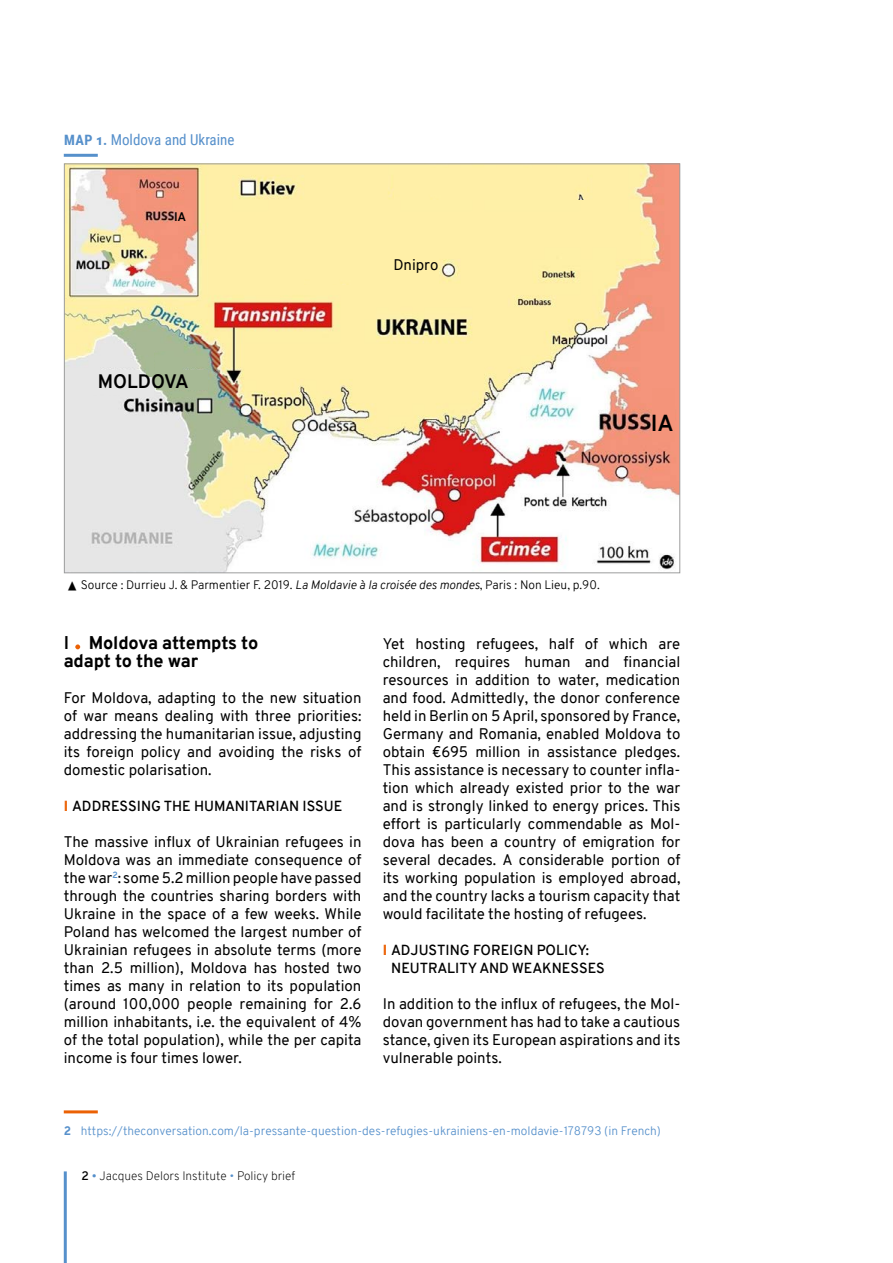
<style>
.page{position:relative;width:893px;height:1263px;background:#fff}
.page>*{position:absolute;margin:0;border:0;box-sizing:border-box;transform-origin:0 0}
.t1{font:700 22.65px "Overpass";color:#000}
.t2{font:700 19.05px "Overpass";color:#000}
.t3{font:800 18px/18px "Overpass";letter-spacing:-.01em;color:#000}
.t4{font:15px/18px "Overpass";color:#000;text-align:justify}
.t5{font:15px "Roboto Condensed";color:#5690cb}
.t6{font:600 14.25px/18px "Overpass";color:#000}
.t7{font:700 12.15px "Overpass";color:#000}
.t8{font:300 12px "Overpass";color:#5690cb}
.t9{font:300 12px "Overpass";color:#000}
.t10{font:200 12px "Overpass";color:#000}
.s1{font-weight:700;font-size:14.25px}
.s2{font-family:"DejaVu Serif Condensed";font-weight:400}
.s3{font-style:italic}
.s4{font-weight:700}
.s5{font-weight:900;color:#eb6104}
.s6{font-weight:800}
.s7{font-weight:600}
.s8{font-weight:300;color:#5690cb}
.s9{color:#5690cb}
</style>
<div class="page">
<hr style="left:64px;top:1171px;width:3px;height:92px;background:#5690cb">
<svg style="left:75px;top:644px;width:5px;height:5px"></svg>
<hr style="left:64px;top:1110px;width:34px;height:3px;background:#eb6104">
<hr style="left:64px;top:154px;width:34px;height:3px;background:#5690cb">
<img style="left:66px;top:165px;width:612px;height:406px">
<div style="left:304px;top:253px;width:135px;height:31px;background:#ffefa7"></div>
<div style="left:394px;top:169px;width:193px;height:30px;background:#ffefa7"></div>
<img style="left:94px;top:371px;width:46px;height:25px">
<img style="left:104px;top:376px;width:48px;height:15px">
<img style="left:109px;top:384px;width:46px;height:7px">
<img style="left:156px;top:387px;width:16px;height:3px">
<img style="left:172px;top:371px;width:35px;height:19px">
<img style="left:146px;top:358px;width:36px;height:19px">
<img style="left:155px;top:352px;width:19px;height:35px">
<img style="left:652px;top:389px;width:22px;height:53px">
<img style="left:175px;top:209px;width:16px;height:17px">
<p class="t5" style="left:64px;top:129px;width:172px"><span class="s1">MAP 1.</span> Moldova and Ukraine</p>
<p class="t7" style="left:174px;top:208px;width:14px">IA</p>
<p class="t2" style="left:98px;top:368px;width:92px">MOLDOVA</p>
<p class="t4" style="left:393px;top:255px;width:47px">Dnipro</p>
<h1 class="t1" style="left:651px;top:407px;width:24px">IA</h1>
<p class="t9" style="left:68px;top:576px;width:533px"><span class="s2">▲</span> Source : Durrieu J. &amp; Parmentier F. 2019. <span class="s3">La Moldavie à la croisée des mondes</span>, Paris : Non Lieu, p.90.</p>
<p class="t3" style="left:64px;top:634px;width:196px"><span class="s4">I</span> Moldova attempts to adapt to the war</p>
<p class="t4" style="left:64px;top:689px;width:299px">For Moldova, adapting to the new situation of war means dealing with three priorities: addressing the humanitarian issue, adjusting its foreign policy and avoiding the risks of domestic polarisation.</p>
<p class="t6" style="left:64px;top:797px;width:280px"><span class="s5">I</span> ADDRESSING THE HUMANITARIAN ISSUE</p>
<p class="t4" style="left:64px;top:833px;width:299px">The massive influx of Ukrainian refugees in Moldova was an immediate consequence of the war<sup>2</sup>: some 5.2 million people have passed through the countries sharing borders with Ukraine in the space of a few weeks. While Poland has welcomed the largest number of Ukrainian refugees in absolute terms (more than 2.5 million), Moldova has hosted two times as many in relation to its population (around 100,000 people remaining for 2.6 million inhabitants, i.e. the equivalent of 4% of the total population), while the per capita income is four times lower.</p>
<p class="t4" style="left:383px;top:635px;width:299px">Yet hosting refugees, half of which are children, requires human and financial resources in addition to water, medication and food. Admittedly, the donor conference held in Berlin on 5 April, sponsored by France, Germany and Romania, enabled Moldova to obtain €695 million in assistance pledges.<br>This assistance is necessary to counter infla&shy;tion which already existed prior to the war and is strongly linked to energy prices. This effort is particularly commendable as Mol&shy;dova has been a country of emigration for several decades. A considerable portion of its working population is employed abroad, and the country lacks a tourism capacity that would facilitate the hosting of refugees.</p>
<p class="t6" style="left:391px;top:941px;width:215px;text-indent:-9px"><span class="s5">I</span> ADJUSTING FOREIGN POLICY:<br>NEUTRALITY AND WEAKNESSES</p>
<p class="t4" style="left:383px;top:995px;width:299px">In addition to the influx of refugees, the Mol&shy;dovan government has had to take a cautious stance, given its European aspirations and its vulnerable points.</p>
<p class="t8" style="left:64px;top:1123px;width:599px"><span class="s6">2</span> https://theconversation.com/la-pressante-question-des-refugies-ukrainiens-en-moldavie-178793 (in French)</p>
<p class="t10" style="left:82px;top:1168px;width:215px"><span class="s7">2</span> <span class="s8">•</span> Jacques Delors Institute <span class="s9">•</span> Policy brief</p>
</div>
